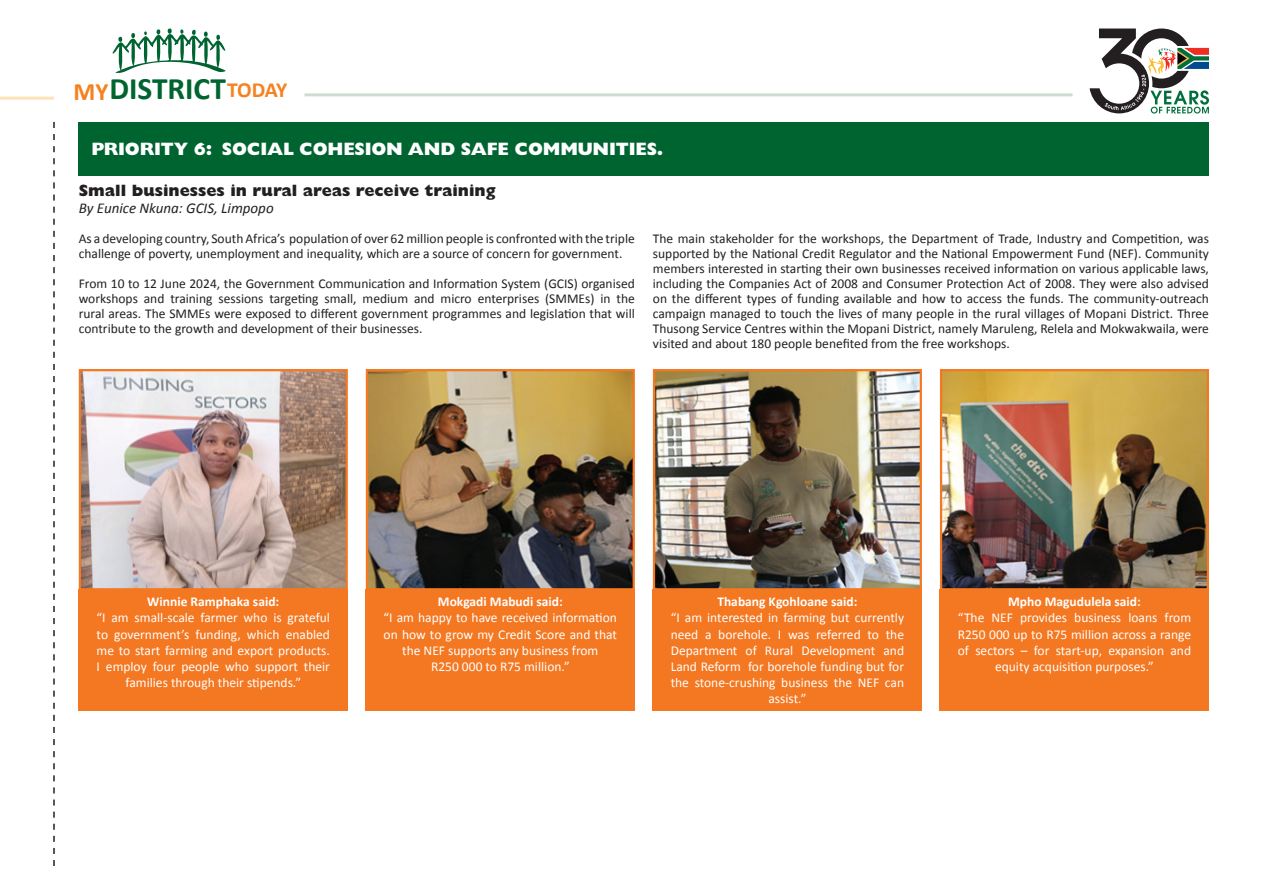
<style>
.page{position:relative;width:1263px;height:893px;background:#fff}
.page>*{position:absolute;margin:0;border:0;box-sizing:border-box;transform-origin:0 0}
.t1{font:700 31.35px "Calibri";color:#006431}
.t2{font:800 18px "Gill Sans MT Pro";letter-spacing:-.01em;color:#fff}
.t3{font:800 16.5px "Gill Sans MT Pro";color:#231f20}
.t4{font:italic 15px "Calibri";color:#231f20}
.t5{font:13.5px/15px "Calibri";color:#231f20;text-align:justify}
.t6{font:13.5px/16.2px "Calibri";color:#fff;text-align:center}
.t7{font:700 13.5px "Calibri";color:#fff}
.s1{font-size:25.05px;color:#f58220}
.s2{font-size:21.6px;color:#f58220}
</style>
<div class="page">
<div style="left:79px;top:122px;width:1130px;height:54px;background:#006431"></div>
<svg style="left:53px;top:122px;width:2px;height:744px"></svg>
<hr style="left:0;top:97px;width:54px;height:3px;background:#fee2b7">
<hr style="left:304px;top:93px;width:768px;height:3px;background:#ccdcd0">
<svg style="left:113px;top:28px;width:113px;height:45px"></svg>
<svg style="left:1089px;top:29px;width:120px;height:85px"></svg>
<img style="left:82px;top:372px;width:263px;height:215px">
<div style="left:79px;top:369px;width:269px;height:221px;border:2px solid #f47721"></div>
<div style="left:79px;top:589px;width:269px;height:122px;background:#f47721"></div>
<img style="left:369px;top:372px;width:263px;height:215px">
<div style="left:366px;top:369px;width:269px;height:221px;border:2px solid #f47721"></div>
<div style="left:366px;top:589px;width:269px;height:122px;background:#f47721"></div>
<img style="left:943px;top:372px;width:263px;height:215px">
<div style="left:940px;top:369px;width:269px;height:221px;border:2px solid #f47721"></div>
<div style="left:940px;top:589px;width:269px;height:122px;background:#f47721"></div>
<img style="left:656px;top:372px;width:263px;height:215px">
<div style="left:653px;top:369px;width:269px;height:221px;border:2px solid #f47721"></div>
<div style="left:653px;top:589px;width:269px;height:122px;background:#f47721"></div>
<h1 class="t1" style="left:73px;top:69px;width:215px"><span class="s1">MY</span>DISTRICT<span class="s2">TODAY</span></h1>
<h2 class="t2" style="left:91px;top:138px;width:573px">PRIORITY 6: SOCIAL COHESION AND SAFE COMMUNITIES.</h2>
<p class="t3" style="left:79px;top:181px;width:418px">Small businesses in rural areas receive training</p>
<p class="t4" style="left:79px;top:197px;width:196px">By Eunice Nkuna: GCIS, Limpopo</p>
<p class="t5" style="left:79px;top:231px;width:558px">As a developing country, South Africa’s population of over 62 million people is confronted with the triple challenge of poverty, unemployment and inequality, which are a source of concern for government.</p>
<p class="t5" style="left:79px;top:276px;width:558px">From 10 to 12 June 2024, the Government Communication and Information System (GCIS) organised workshops and training sessions targeting small, medium and micro enterprises (SMMEs) in the rural areas. The SMMEs were exposed to different government programmes and legislation that will contribute to the growth and development of their businesses.</p>
<p class="t5" style="left:653px;top:231px;width:558px">The main stakeholder for the workshops, the Department of Trade, Industry and Competition, was supported by the National Credit Regulator and the National Empowerment Fund (NEF). Community members interested in starting their own businesses received information on various applicable laws, including the Companies Act of 2008 and Consumer Protection Act of 2008. They were also advised on the different types of funding available and how to access the funds. The community-outreach campaign managed to touch the lives of many people in the rural villages of Mopani District. Three Thusong Service Centres within the Mopani District, namely Maruleng, Relela and Mokwakwaila, were visited and about 180 people benefited from the free workshops.</p>
<p class="t7" style="left:147px;top:593px;width:133px">Winnie Ramphaka said:</p>
<p class="t6" style="left:97px;top:610px;width:235px">“I am small-scale farmer who is grateful to government’s funding, which enabled me to start farming and export products.<br>I employ four people who support their families through their stipends.”</p>
<p class="t7" style="left:438px;top:593px;width:126px">Mokgadi Mabudi said:</p>
<p class="t6" style="left:384px;top:610px;width:235px">“I am happy to have received information on how to grow my Credit Score and that the NEF supports any business from<br>R250 000 to R75 million.”</p>
<p class="t7" style="left:717px;top:593px;width:142px">Thabang Kgohloane said:</p>
<p class="t6" style="left:671px;top:610px;width:235px">“I am interested in farming but currently need a borehole. I was referred to the Department of Rural Development and Land Reform for borehole funding but for the stone-crushing business the NEF can assist.”</p>
<p class="t7" style="left:1008px;top:593px;width:134px">Mpho Magudulela said:</p>
<p class="t6" style="left:958px;top:610px;width:235px">“The NEF provides business loans from R250 000 up to R75 million across a range of sectors – for start-up, expansion and equity acquisition purposes.”</p>
</div>
